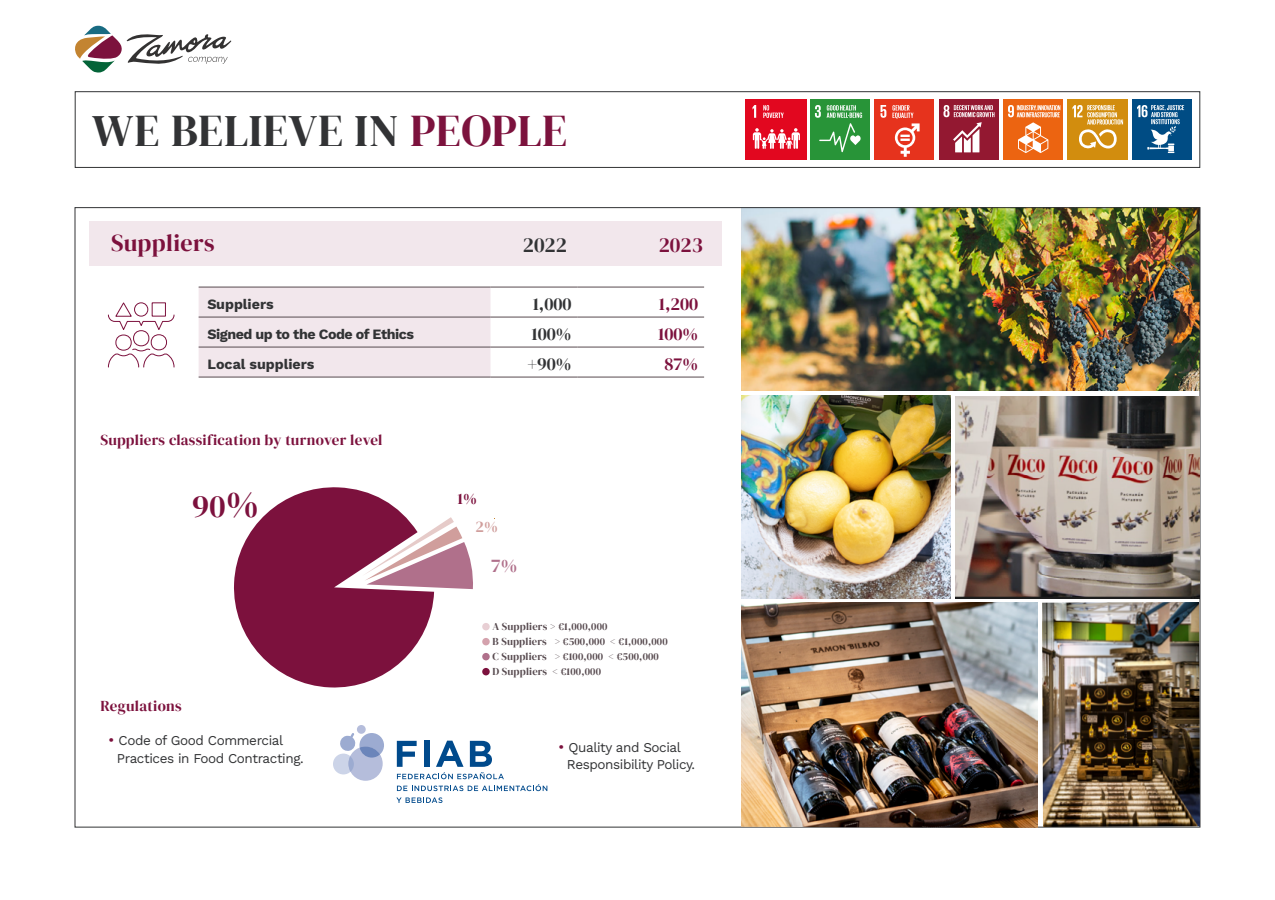
<style>
.page{position:relative;width:1275px;height:900px;background:#fff}
.page>*{position:absolute;margin:0;border:0;box-sizing:border-box;transform-origin:0 0}
.t1{font:45px "DM Serif Display";letter-spacing:.01em;color:#323335}
.t2{font:31.8px "DM Serif Display";color:#7c113d}
.t3{font:24px "DM Serif Display";letter-spacing:.015em;color:#7c113d}
.t4{font:21px "DM Serif Display";color:#323335}
.t5{font:21px "DM Serif Display";color:#7c113d}
.t6{font:19.05px "DM Serif Display";color:#b0708b}
.t7{font:18px "DM Serif Display";color:#323335}
.t8{font:18px "DM Serif Display";color:#7c113d}
.t9{font:15.9px "DM Serif Display";color:#7c113d}
.t10{font:15.9px "DM Serif Display";color:#d09e9c}
.t11{font:15px "DM Serif Display";letter-spacing:.02em;color:#7c113d}
.t12{font:14.25px "Work Sans";letter-spacing:-.035em;color:#323335}
.t13{font:14.25px "Work Sans";letter-spacing:-.015em;color:#323335}
.t14{font:13.5px/18px "Work Sans";letter-spacing:-.03em;color:#323335}
.t15{font:10.5px/15px "DM Serif Display";letter-spacing:.02em;color:#574a4f}
.s1{color:#7c123d}
.s2{font-size:38.1px}
.s3{font-size:15px;color:#7c113d}
</style>
<div class="page">
<img style="left:741px;top:209px;width:457px;height:182px">
<div style="left:89px;top:221px;width:633px;height:45px;background:#f2e7ec"></div>
<div style="left:199px;top:288px;width:291px;height:89px;background:#f2e7ec"></div>
<hr style="left:490px;top:377px;width:88px;height:1px;background:#574a4f">
<hr style="left:578px;top:377px;width:126px;height:1px;background:#574a4f">
<hr style="left:199px;top:377px;width:292px;height:1px;background:#574a4f">
<hr style="left:199px;top:287px;width:292px;height:1px;background:#574a4f">
<hr style="left:199px;top:317px;width:292px;height:1px;background:#574a4f">
<hr style="left:199px;top:347px;width:292px;height:1px;background:#574a4f">
<hr style="left:578px;top:287px;width:126px;height:1px;background:#574a4f">
<hr style="left:578px;top:317px;width:126px;height:1px;background:#574a4f">
<hr style="left:490px;top:287px;width:88px;height:1px;background:#574a4f">
<hr style="left:490px;top:317px;width:88px;height:1px;background:#574a4f">
<hr style="left:578px;top:347px;width:126px;height:1px;background:#574a4f">
<hr style="left:490px;top:347px;width:88px;height:1px;background:#574a4f">
<svg style="left:75px;top:26px;width:156px;height:47px"></svg>
<svg style="left:108px;top:302px;width:67px;height:66px"></svg>
<svg style="left:234px;top:487px;width:239px;height:201px"></svg>
<div style="left:359px;top:733px;width:25px;height:25px;background:#9cabd1;border-radius:50%"></div>
<div style="left:333px;top:754px;width:21px;height:20px;background:#ccd4e8;border-radius:50%"></div>
<div style="left:348px;top:747px;width:35px;height:34px;background:#b5bddb;border-radius:50%"></div>
<svg style="left:339px;top:733px;width:41px;height:38px"></svg>
<div style="left:357px;top:725px;width:9px;height:9px;background:#b5bddb;border-radius:50%"></div>
<svg style="left:397px;top:741px;width:150px;height:50px"></svg>
<svg style="left:396px;top:797px;width:47px;height:6px"></svg>
<img style="left:956px;top:396px;width:244px;height:203px">
<img style="left:1042px;top:602px;width:158px;height:225px">
<img style="left:741px;top:602px;width:297px;height:226px">
<img style="left:741px;top:395px;width:210px;height:203px">
<div style="left:75px;top:92px;width:1125px;height:76px;background:#fff;border:1px solid #323335"></div>
<div style="left:1003px;top:100px;width:60px;height:60px;background:#ec6411"></div>
<div style="left:1067px;top:100px;width:61px;height:60px;background:#d28d0e"></div>
<div style="left:1132px;top:100px;width:60px;height:60px;background:#004c84"></div>
<div style="left:810px;top:100px;width:60px;height:60px;background:#289438"></div>
<div style="left:874px;top:100px;width:60px;height:60px;background:#e6331d"></div>
<div style="left:939px;top:100px;width:60px;height:60px;background:#931831"></div>
<div style="left:745px;top:100px;width:62px;height:60px;background:#e2071f"></div>
<svg style="left:753px;top:105px;width:47px;height:44px"></svg>
<svg style="left:815px;top:105px;width:47px;height:47px"></svg>
<svg style="left:880px;top:105px;width:40px;height:52px"></svg>
<svg style="left:943px;top:105px;width:52px;height:47px"></svg>
<svg style="left:1008px;top:105px;width:52px;height:48px"></svg>
<svg style="left:1073px;top:105px;width:50px;height:44px"></svg>
<svg style="left:1137px;top:105px;width:47px;height:48px"></svg>
<div style="left:482px;top:623px;width:8px;height:7px;background:#e8cfd4;border-radius:50%"></div>
<div style="left:482px;top:638px;width:8px;height:7px;background:#d4a2ad;border-radius:50%"></div>
<div style="left:482px;top:653px;width:8px;height:7px;background:#b0708b;border-radius:50%"></div>
<div style="left:482px;top:668px;width:8px;height:7px;background:#7c113d;border-radius:50%"></div>
<h1 class="t1" style="left:92px;top:104px;width:477px">WE BELIEVE IN <span class="s1">PEOPLE</span></h1>
<h3 class="t3" style="left:111px;top:229px;width:105px">Suppliers</h3>
<h3 class="t4" style="left:523px;top:232px;width:46px">2022</h3>
<h3 class="t5" style="left:659px;top:232px;width:46px">2023</h3>
<h3 class="t13" style="left:208px;top:293px;width:68px">Suppliers</h3>
<h3 class="t7" style="left:533px;top:294px;width:40px">1,000</h3>
<h3 class="t8" style="left:659px;top:294px;width:41px">1,200</h3>
<h3 class="t12" style="left:208px;top:323px;width:208px">Signed up to the Code of Ethics</h3>
<h3 class="t7" style="left:531px;top:324px;width:42px">100%</h3>
<h3 class="t8" style="left:658px;top:324px;width:42px">100%</h3>
<h3 class="t13" style="left:208px;top:353px;width:108px">Local suppliers</h3>
<h3 class="t7" style="left:527px;top:354px;width:46px">+90%</h3>
<h3 class="t8" style="left:665px;top:354px;width:35px">87%</h3>
<h3 class="t11" style="left:100px;top:431px;width:284px">Suppliers classification by turnover level</h3>
<h2 class="t2" style="left:192px;top:488px;width:68px">90<span class="s2">%</span></h2>
<h3 class="t11" style="left:100px;top:697px;width:83px">Regulations</h3>
<p class="t14" style="left:117px;top:731px;width:188px;text-indent:-9px"><span class="s3">•</span> Code of Good Commercial<br>Practices in Food Contracting.</p>
<h3 class="t9" style="left:457px;top:489px;width:21px">1%</h3>
<h3 class="t10" style="left:476px;top:518px;width:24px">2%</h3>
<h3 class="t6" style="left:491px;top:554px;width:28px">7%</h3>
<p class="t15" style="left:492px;top:620px;width:177px">A Suppliers &gt; €1,000,000<br>B Suppliers &gt; €500,000 &lt; €1,000,000<br>C Suppliers &gt; €100,000 &lt; €500,000<br>D Suppliers &lt; €100,000</p>
<p class="t14" style="left:567px;top:737px;width:130px;text-indent:-9px"><span class="s3">•</span> Quality and Social<br>Responsibility Policy.</p>
</div>
